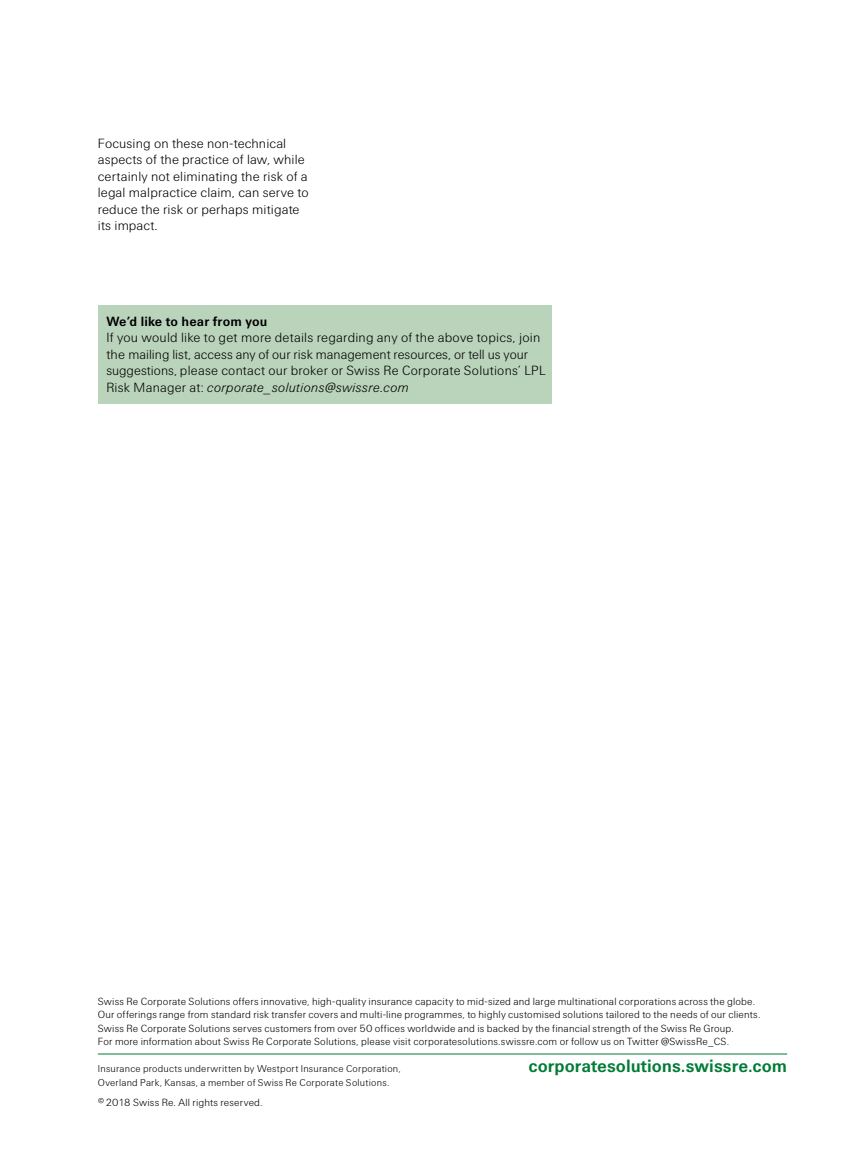
<style>
.page{position:relative;width:851px;height:1149px;background:#fff}
.page>*{position:absolute;margin:0;border:0;box-sizing:border-box;transform-origin:0 0}
.t1{font:700 18px "Swiss Re Sans OT";color:#007b36}
.t2{font:300 13.5px/16.5px "Swiss Re Sans OT";letter-spacing:.01em;color:#000}
.t3{font:700 13.5px "Swiss Re Sans OT";letter-spacing:.01em;color:#000}
.t4{font:300 10.5px/13.5px "Swiss Re Sans OT";letter-spacing:.015em;color:#000}
.t5{font:300 10.05px "Swiss Re Sans OT";letter-spacing:.025em;color:#000}
.s1{font-style:italic}
</style>
<div class="page">
<div style="left:98px;top:305px;width:453px;height:98px;background:#bad3bb"></div>
<hr style="left:98px;top:1053px;width:689px;height:1px;background:#007b36">
<p class="t2" style="left:98px;top:135px;width:212px">Focusing on these non-technical aspects of the practice of law, while certainly not eliminating the risk of a legal malpractice claim, can serve to reduce the risk or perhaps mitigate its impact.</p>
<p class="t3" style="left:106px;top:313px;width:162px">We’d like to hear from you</p>
<p class="t2" style="left:106px;top:329px;width:440px">If you would like to get more details regarding any of the above topics, join the mailing list, access any of our risk management resources, or tell us your suggestions, please contact our broker or Swiss Re Corporate Solutions’ LPL Risk Manager at: <span class="s1">corporate_solutions@swissre.com</span></p>
<p class="t4" style="left:98px;top:994px;width:664px">Swiss Re Corporate Solutions offers innovative, high-quality insurance capacity to mid-sized and large multinational corporations across the globe.<br>Our offerings range from standard risk transfer covers and multi-line programmes, to highly customised solutions tailored to the needs of our clients.<br>Swiss Re Corporate Solutions serves customers from over 50 offices worldwide and is backed by the financial strength of the Swiss Re Group.<br>For more information about Swiss Re Corporate Solutions, please visit corporatesolutions.swissre.com or follow us on Twitter @SwissRe_CS.</p>
<p class="t5" style="left:98px;top:1062px;width:304px">Insurance products underwritten by Westport Insurance Corporation,</p>
<h1 class="t1" style="left:528px;top:1055px;width:260px">corporatesolutions.swissre.com</h1>
<p class="t5" style="left:98px;top:1076px;width:293px">Overland Park, Kansas, a member of Swiss Re Corporate Solutions.</p>
<p class="t4" style="left:98px;top:1095px;width:166px">©2018 Swiss Re. All rights reserved.</p>
</div>
